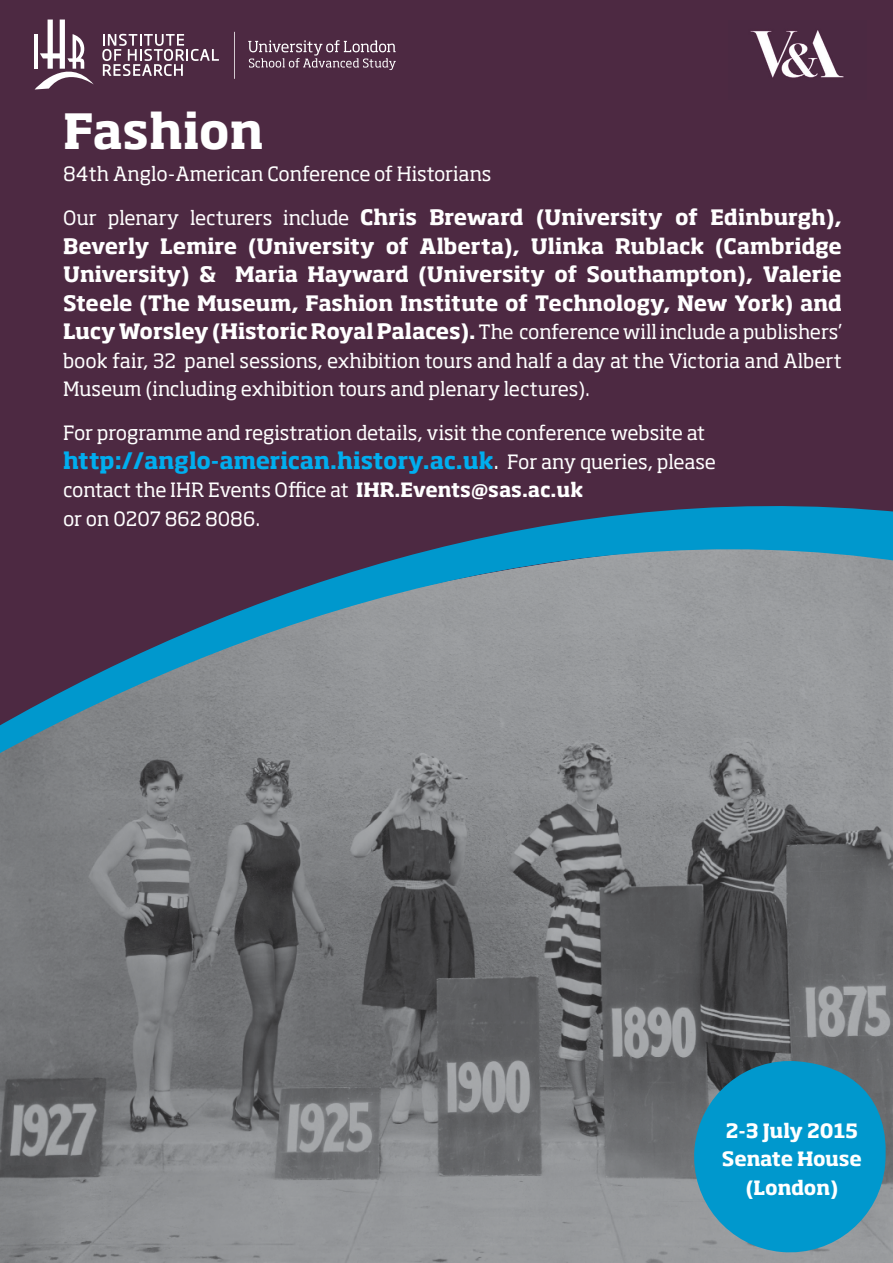
<style>
.page{position:relative;width:893px;height:1263px;background:#4d2942}
.page>*{position:absolute;margin:0;border:0;box-sizing:border-box;transform-origin:0 0}
.t1{font:700 48px "Soho Std";letter-spacing:-.005em;color:#fff}
.t2{font:700 22.5px "Soho Std";letter-spacing:-.005em;color:#00aeef}
.t3{font:700 21px/28.5px "Soho Std";letter-spacing:-.005em;color:#fff;text-align:justify}
.t4{font:19.5px/28.5px "Soho Std";letter-spacing:-.005em;color:#fff;text-align:justify}
.t5{font:700 19.5px/28.5px "Soho Std";letter-spacing:-.005em;color:#fff;text-align:center}
.s1{font-weight:400;font-size:19.5px}
.s2{font-weight:700;font-size:21px}
.s3{font-weight:400;color:#fff}
.s4{font-weight:400;font-size:19.5px;color:#fff}
.s5{font-weight:700}
</style>
<div class="page">
<img style="left:0;top:801px;width:893px;height:462px">
<svg style="left:0;top:506px;width:893px;height:295px"></svg>
<svg style="left:234px;top:32px;width:1px;height:47px"></svg>
<svg style="left:102px;top:34px;width:117px;height:42px"></svg>
<svg style="left:248px;top:40px;width:148px;height:30px"></svg>
<svg style="left:35px;top:20px;width:59px;height:70px"></svg>
<hr style="left:34px;top:34px;width:4px;height:35px;background:#fff">
<svg style="left:690px;top:1057px;width:201px;height:199px;background:#2f8dae"></svg>
<div style="left:718px;top:1123px;width:147px;height:80px;background:#0098cd"></div>
<img style="left:750px;top:30px;width:94px;height:48px">
<h1 class="t1" style="left:63px;top:100px;width:202px">Fashion</h1>
<p class="t4" style="left:63px;top:160px;width:430px">84th Anglo-American Conference of Historians</p>
<p class="t3" style="left:63px;top:202px;width:780px"><span class="s1">Our plenary lecturers include</span> Chris Breward (University of Edinburgh), Beverly Lemire (University of Alberta), Ulinka Rublack (Cambridge University) &amp; Maria Hayward (University of Southampton), Valerie Steele (The Museum, Fashion Institute of Technology, New York) and</p>
<p class="t4" style="left:63px;top:317px;width:780px"><span class="s2">Lucy Worsley (Historic Royal Palaces).</span> The conference will include a publishers’ book fair, 32 panel sessions, exhibition tours and half a day at the Victoria and Albert Museum (including exhibition tours and plenary lectures).</p>
<p class="t4" style="left:63px;top:419px;width:644px">For programme and registration details, visit the conference website at</p>
<p class="t2" style="left:63px;top:446px;width:654px">http://anglo-american.history.ac.uk<span class="s3">.</span> <span class="s4">For any queries, please</span></p>
<p class="t4" style="left:63px;top:476px;width:522px">contact the IHR Events Office at <span class="s5">IHR.Events@sas.ac.uk </span>or on 0207 862 8086.</p>
<p class="t5" style="left:722px;top:1116px;width:142px">2-3 July 2015<br>Senate House (London)</p>
</div>
